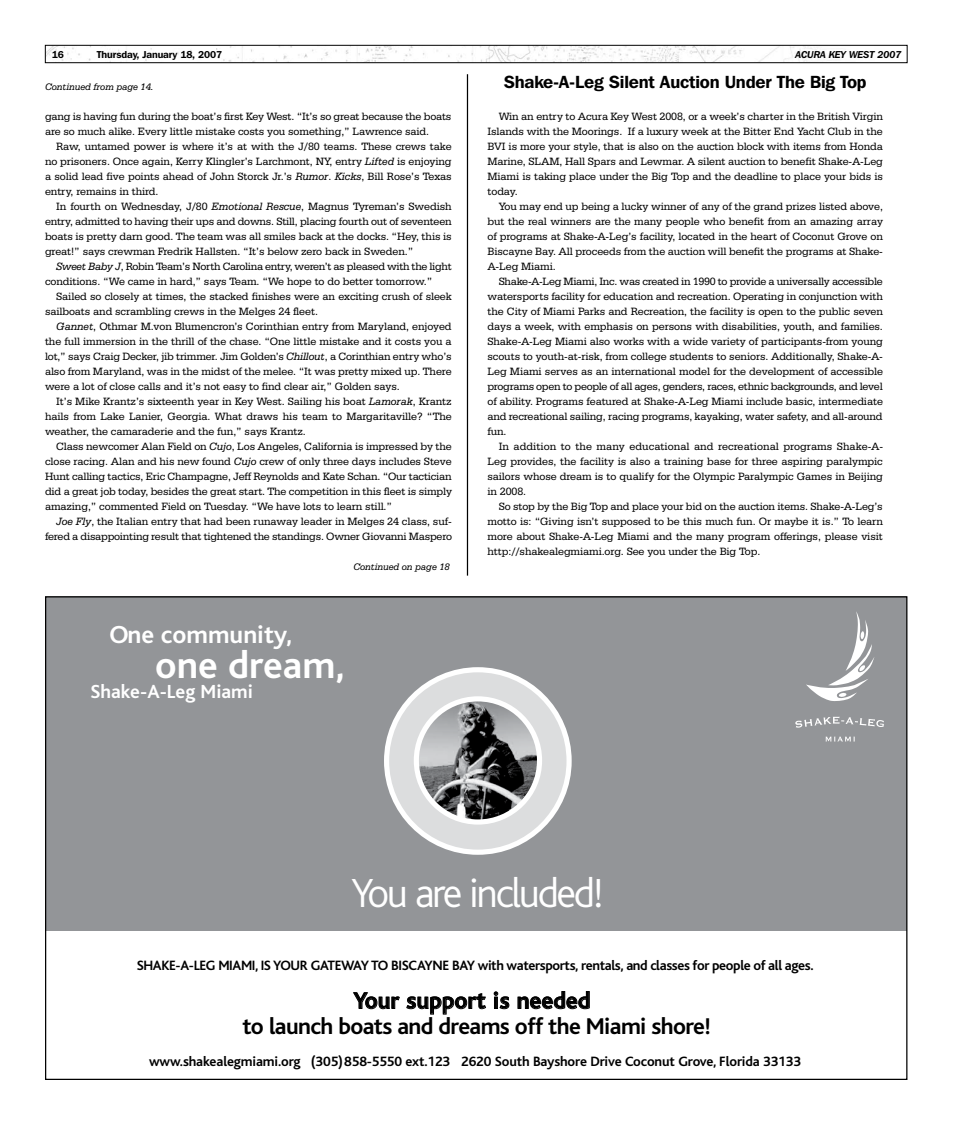
<style>
.page{position:relative;width:975px;height:1125px;background:#fff}
.page>*{position:absolute;margin:0;border:0;box-sizing:border-box;transform-origin:0 0}
.t1{font:300 42.5px "Bliss";letter-spacing:-.055em;color:#fff}
.t2{font:700 39.62px "Bliss";color:#fff}
.t3{font:700 25.88px "Bliss";color:#fff}
.t4{font:700 23.88px/25.4px "Bliss";letter-spacing:-.025em;color:#000;text-align:center}
.t5{font:700 19.88px "Bliss";color:#fff}
.t6{font:600 17.5px "Franklin Gothic IT Cby BT";letter-spacing:-.01em;color:#000}
.t7{font:700 14.12px "Bliss";letter-spacing:-.025em;color:#000}
.t8{font:11.25px/15px "Serifa BT";letter-spacing:-.01em;color:#000;text-align:justify}
.t9{font:11.25px/15px "Serifa BT";letter-spacing:-.03em;color:#000}
.t10{font:italic 10px "Serifa BT";letter-spacing:-.01em;color:#000}
.t11{font:600 10px "Franklin Gothic IT Cby BT";letter-spacing:-.01em;color:#000}
.t12{font:italic 600 10px "Franklin Gothic IT Cby BT";letter-spacing:-.01em;color:#000}
.s1{font-style:italic}
</style>
<div class="page">
<div style="left:46px;top:597px;width:861px;height:334px;background:#939598"></div>
<svg style="left:353px;top:992px;width:47px;height:17px"></svg>
<svg style="left:406px;top:993px;width:80px;height:22px"></svg>
<svg style="left:494px;top:992px;width:15px;height:17px"></svg>
<svg style="left:517px;top:991px;width:73px;height:18px"></svg>
<svg style="left:384px;top:667px;width:188px;height:188px"></svg>
<svg style="left:795px;top:717px;width:89px;height:11px"></svg>
<svg style="left:825px;top:737px;width:30px;height:4px"></svg>
<svg style="left:806px;top:612px;width:68px;height:89px"></svg>
<img style="left:47px;top:47px;width:781px;height:14px">
<div style="left:45px;top:45px;width:862px;height:18px;border:1px solid #000"></div>
<hr style="left:467px;top:74px;width:1px;height:502px;background:#000">
<p class="t11" style="left:52px;top:48px;width:14px">16</p>
<p class="t11" style="left:97px;top:48px;width:127px">Thursday, January 18, 2007</p>
<p class="t12" style="left:795px;top:48px;width:107px">ACURA KEY WEST 2007</p>
<h3 class="t6" style="left:504px;top:71px;width:364px">Shake-A-Leg Silent Auction Under The Big Top</h3>
<p class="t8" style="left:487px;top:109px;width:397px;text-indent:11px">Win an entry to Acura Key West 2008, or a week’s charter in the British Virgin Islands with the Moorings. If a luxury week at the Bitter End Yacht Club in the BVI is more your style, that is also on the auction block with items from Honda Marine, SLAM, Hall Spars and Lewmar. A silent auction to benefit Shake-A-Leg Miami is taking place under the Big Top and the deadline to place your bids is today.</p>
<p class="t8" style="left:487px;top:199px;width:397px;text-indent:11px">You may end up being a lucky winner of any of the grand prizes listed above, but the real winners are the many people who benefit from an amazing array of programs at Shake-A-Leg’s facility, located in the heart of Coconut Grove on Biscayne Bay. All proceeds from the auction will benefit the programs at Shake-A-Leg Miami.</p>
<p class="t8" style="left:487px;top:274px;width:397px;text-indent:11px">Shake-A-Leg Miami, Inc. was created in 1990 to provide a universally accessible watersports facility for education and recreation. Operating in conjunction with the City of Miami Parks and Recreation, the facility is open to the public seven days a week, with emphasis on persons with disabilities, youth, and families.<br>Shake-A-Leg Miami also works with a wide variety of participants-from young scouts to youth-at-risk, from college students to seniors. Additionally, Shake-A-Leg Miami serves as an international model for the development of accessible programs open to people of all ages, genders, races, ethnic backgrounds, and level of ability. Programs featured at Shake-A-Leg Miami include basic, intermediate and recreational sailing, racing programs, kayaking, water safety, and all-around fun.</p>
<p class="t8" style="left:487px;top:439px;width:397px;text-indent:11px">In addition to the many educational and recreational programs Shake-A-Leg provides, the facility is also a training base for three aspiring paralympic sailors whose dream is to qualify for the Olympic Paralympic Games in Beijing in 2008.</p>
<p class="t8" style="left:487px;top:499px;width:397px;text-indent:11px">So stop by the Big Top and place your bid on the auction items. Shake-A-Leg’s motto is: “Giving isn’t supposed to be this much fun. Or maybe it is.” To learn more about Shake-A-Leg Miami and the many program offerings, please visit http://shakealegmiami.org. See you under the Big Top.</p>
<p class="t10" style="left:45px;top:81px;width:110px">Continued from page 14.</p>
<p class="t8" style="left:45px;top:109px;width:408px">gang is having fun during the boat’s first Key West. “It’s so great because the boats are so much alike. Every little mistake costs you something,” Lawrence said.</p>
<p class="t8" style="left:45px;top:139px;width:408px;text-indent:11px">Raw, untamed power is where it’s at with the J/80 teams. These crews take no prisoners. Once again, Kerry Klingler’s Larchmont, NY, entry <span class="s1">Lifted</span> is enjoying a solid lead five points ahead of John Storck Jr.’s <span class="s1">Rumor</span>. <span class="s1">Kicks</span>, Bill Rose’s Texas entry, remains in third.</p>
<p class="t8" style="left:45px;top:199px;width:408px;text-indent:11px">In fourth on Wednesday, J/80 <span class="s1">Emotional Rescue</span>, Magnus Tyreman’s Swedish entry, admitted to having their ups and downs. Still, placing fourth out of seventeen boats is pretty darn good. The team was all smiles back at the docks. “Hey, this is great!” says crewman Fredrik Hallsten. “It’s below zero back in Sweden.”</p>
<p class="t9" style="left:45px;top:259px;width:408px;text-indent:11px"><span class="s1">Sweet Baby J</span>, Robin Team’s North Carolina entry, weren’t as pleased with the light conditions. “We came in hard,” says Team. “We hope to do better tomorrow.”</p>
<p class="t8" style="left:45px;top:289px;width:408px;text-indent:11px">Sailed so closely at times, the stacked finishes were an exciting crush of sleek sailboats and scrambling crews in the Melges 24 fleet.</p>
<p class="t8" style="left:45px;top:319px;width:408px;text-indent:11px"><span class="s1">Gannet</span>, Othmar M.von Blumencron’s Corinthian entry from Maryland, enjoyed the full immersion in the thrill of the chase. “One little mistake and it costs you a lot,” says Craig Decker, jib trimmer. Jim Golden’s <span class="s1">Chillout</span>, a Corinthian entry who’s also from Maryland, was in the midst of the melee. “It was pretty mixed up. There were a lot of close calls and it’s not easy to find clear air,” Golden says.</p>
<p class="t8" style="left:45px;top:394px;width:408px;text-indent:11px">It’s Mike Krantz’s sixteenth year in Key West. Sailing his boat <span class="s1">Lamorak</span>, Krantz hails from Lake Lanier, Georgia. What draws his team to Margaritaville? “The weather, the camaraderie and the fun,” says Krantz.</p>
<p class="t8" style="left:45px;top:439px;width:408px;text-indent:11px">Class newcomer Alan Field on <span class="s1">Cujo</span>, Los Angeles, California is impressed by the close racing. Alan and his new found <span class="s1">Cujo</span> crew of only three days includes Steve Hunt calling tactics, Eric Champagne, Jeff Reynolds and Kate Schan. “Our tactician did a great job today, besides the great start. The competition in this fleet is simply amazing,” commented Field on Tuesday. “We have lots to learn still.”</p>
<p class="t8" style="left:45px;top:514px;width:408px;text-align:right"><span class="s1">Joe Fly</span>, the Italian entry that had been runaway leader in Melges 24 class, suf&shy;fered a disappointing result that tightened the standings. Owner Giovanni Maspero</p>
<p class="t10" style="left:353px;top:561px;width:98px">Continued on page 18</p>
<h3 class="t3" style="left:110px;top:621px;width:184px">One community,</h3>
<h2 class="t2" style="left:155px;top:644px;width:191px">one dream,</h2>
<h3 class="t5" style="left:91px;top:681px;width:164px">Shake-A-Leg Miami</h3>
<h1 class="t1" style="left:351px;top:870px;width:255px">You are included!</h1>
<p class="t7" style="left:137px;top:958px;width:678px">SHAKE-A-LEG MIAMI, IS YOUR GATEWAY TO BISCAYNE BAY with watersports, rentals, and classes for people of all ages.</p>
<h3 class="t4" style="left:242px;top:989px;width:470px">Your support is needed<br>to launch boats and dreams off the Miami shore!</h3>
<p class="t7" style="left:149px;top:1054px;width:653px">www.shakealegmiami.org (305)858-5550 ext.123 2620 South Bayshore Drive Coconut Grove, Florida 33133</p>
</div>
